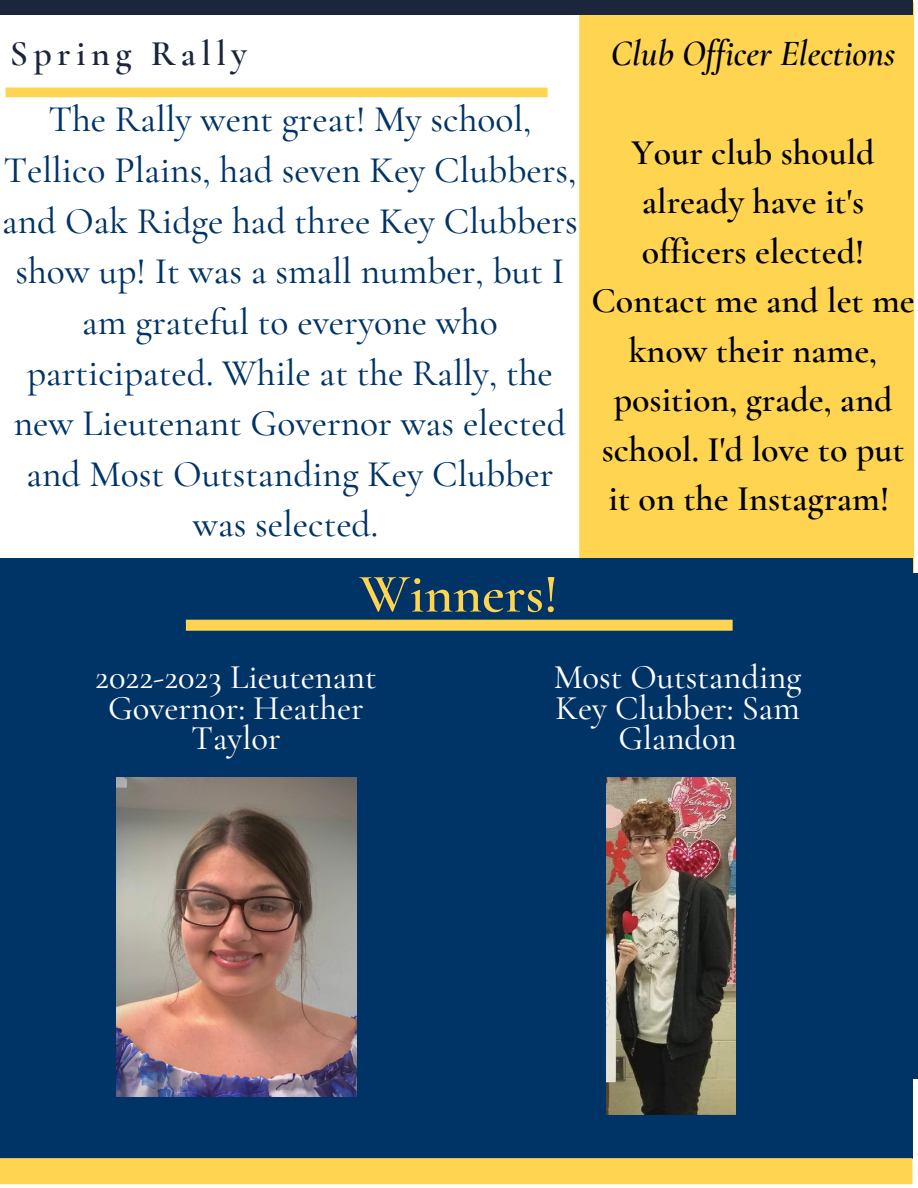
<style>
.page{position:relative;width:918px;height:1188px;background:#fff}
.page>*{position:absolute;margin:0;border:0;box-sizing:border-box;transform-origin:0 0}
.t1{font:600 55.05px "Cormorant Garamond";color:#fed450}
.t2{font:500 37.5px/50.7px "Cormorant Garamond";color:#036;text-align:center}
.t3{font:600 36px/49.5px "Cormorant Garamond";color:#000;text-align:center}
.t4{font:italic 600 36px "Cormorant Garamond";color:#000}
.t5{font:600 36px "Cormorant Garamond";letter-spacing:.15em;color:#1b253c}
.t6{font:500 34.5px/30.3px "Cormorant Garamond";color:#fff;text-align:center}
</style>
<div class="page">
<div style="left:6px;top:88px;width:542px;height:9px;background:#fed450"></div>
<div style="left:579px;top:2px;width:335px;height:575px;background:#fed450"></div>
<div style="left:0;top:558px;width:912px;height:601px;background:#036"></div>
<div style="left:0;top:0;width:913px;height:15px;background:#1b253c"></div>
<svg style="left:0;top:626px;width:912px;height:558px"></svg>
<div style="left:413px;top:574px;width:505px;height:505px;background:#036"></div>
<svg style="left:186px;top:620px;width:547px;height:11px;background:#f7cf50"></svg>
<img style="left:116px;top:777px;width:240px;height:320px">
<img style="left:607px;top:777px;width:129px;height:338px">
<p class="t5" style="left:10px;top:31px;width:239px">Spring Rally</p>
<p class="t2" style="left:2px;top:94px;width:577px">The Rally went great! My school,<br>Tellico Plains, had seven Key Clubbers, and Oak Ridge had three Key Clubbers show up! It was a small number, but I am grateful to everyone who participated. While at the Rally, the new Lieutenant Governor was elected and Most Outstanding Key Clubber was selected.</p>
<p class="t1" style="left:359px;top:561px;width:200px">Winners!</p>
<p class="t4" style="left:611px;top:31px;width:286px">Club Officer Elections</p>
<p class="t3" style="left:591px;top:127px;width:325px">Your club should already have it's officers elected!<br>Contact me and let me know their name, position, grade, and school. I'd love to put it on the Instagram!</p>
<p class="t6" style="left:95px;top:662px;width:283px">2022-2023 Lieutenant<br>Governor: Heather<br>Taylor</p>
<p class="t6" style="left:554px;top:662px;width:250px">Most Outstanding<br>Key Clubber: Sam<br>Glandon</p>
</div>
